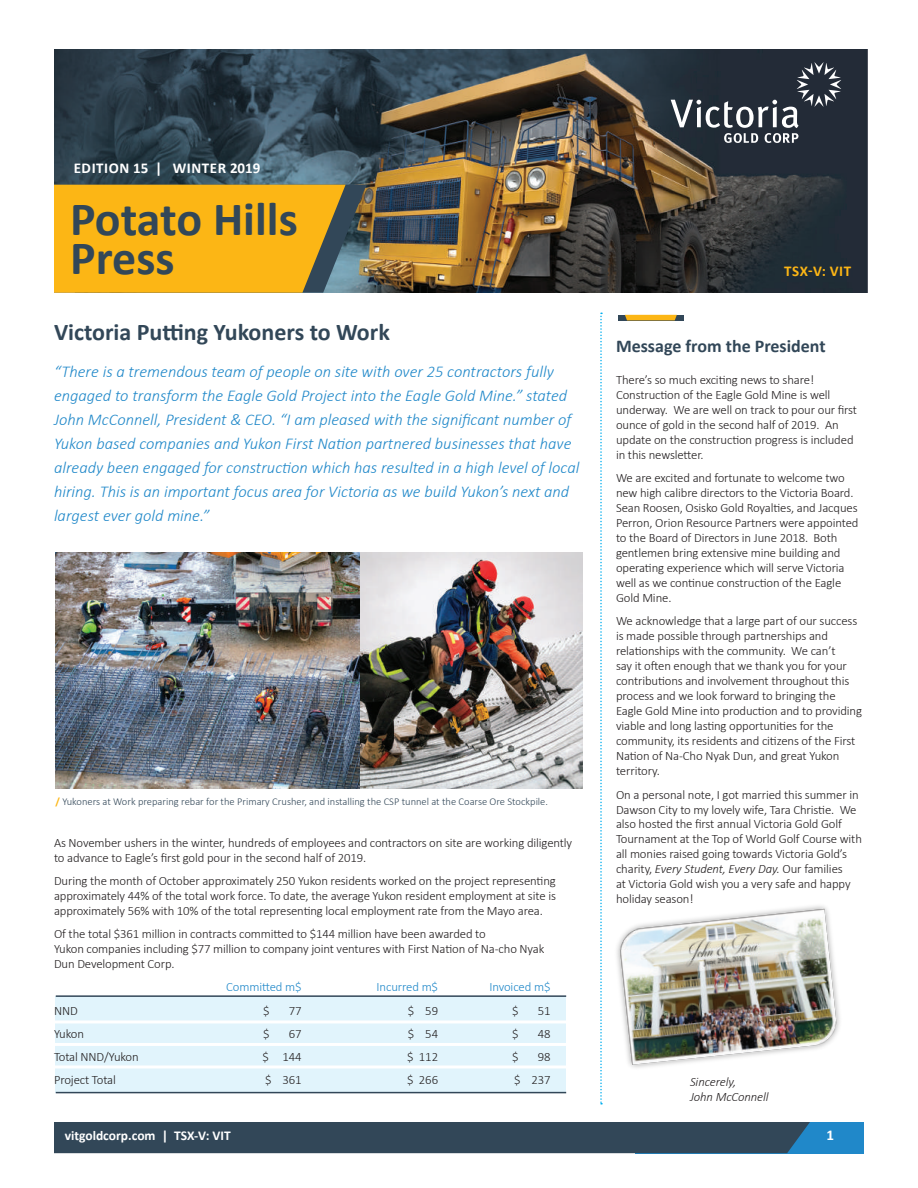
<style>
.page{position:relative;width:918px;height:1188px;background:#fff}
.page>*{position:absolute;margin:0;border:0;box-sizing:border-box;transform-origin:0 0}
.t1{font:700 48px/39px "Calibri";color:#324758}
.t2{font:700 24px "Calibri";color:#324758}
.t3{font:700 18px "Calibri";color:#324758}
.t4{font:italic 300 16.5px/24px "Calibri";color:#2088c9}
.t5{font:700 15px "Calibri";letter-spacing:.04em;color:#fff}
.t6{font:700 15px "Calibri";letter-spacing:.035em;color:#fcb615}
.t7{font:700 13.5px "Calibri";color:#fff}
.t8{font:300 12.75px/15px "Calibri";letter-spacing:-.01em;color:#231f20}
.t9{font:300 12.75px "Calibri";letter-spacing:-.01em;color:#2088c9}
.t10{font:italic 300 12.75px/15px "Calibri";letter-spacing:-.01em;color:#231f20}
.t11{font:300 10.5px "Calibri";color:#324758}
.s1{font-weight:700;color:#fcb615}
.s2{font-style:italic}
</style>
<div class="page">
<div style="left:56px;top:996px;width:510px;height:97px;background:#e1f4fc"></div>
<img style="left:54px;top:49px;width:813px;height:244px">
<svg style="left:54px;top:185px;width:312px;height:108px;background:#e5ab20"></svg>
<svg style="left:671px;top:62px;width:170px;height:81px;background:#3e4650"></svg>
<div style="left:635px;top:1122px;width:229px;height:31px;background:#2088c9"></div>
<div style="left:54px;top:1122px;width:756px;height:31px;background:#324758"></div>
<img style="left:617px;top:906px;width:223px;height:162px">
<div style="left:618px;top:315px;width:66px;height:5px;background:#324758"></div>
<svg style="left:625px;top:315px;width:52px;height:5px"></svg>
<img style="left:56px;top:553px;width:526px;height:235px">
<svg style="left:600px;top:313px;width:2px;height:792px"></svg>
<hr style="left:47px;top:1020px;width:532px;height:3px;background:#fff">
<hr style="left:47px;top:1043px;width:532px;height:3px;background:#fff">
<hr style="left:47px;top:1065px;width:532px;height:3px;background:#fff">
<hr style="left:56px;top:995px;width:510px;height:2px;background:#324758">
<hr style="left:56px;top:1092px;width:510px;height:1px;background:#324758">
<p class="t5" style="left:74px;top:158px;width:188px">EDITION 15 | WINTER 2019</p>
<h1 class="t1" style="left:70px;top:200px;width:229px">Potato Hills<br>Press</h1>
<h2 class="t2" style="left:54px;top:317px;width:337px">Victoria Putting Yukoners to Work</h2>
<p class="t4" style="left:54px;top:359px;width:527px">“There is a tremendous team of people on site with over 25 contractors fully engaged to transform the Eagle Gold Project into the Eagle Gold Mine.” stated John McConnell, President &amp; CEO. “I am pleased with the significant number of Yukon based companies and Yukon First Nation partnered businesses that have already been engaged for construction which has resulted in a high level of local hiring. This is an important focus area for Victoria as we build Yukon’s next and largest ever gold mine.”</p>
<p class="t11" style="left:56px;top:795px;width:494px"><span class="s1">/</span> Yukoners at Work preparing rebar for the Primary Crusher, and installing the CSP tunnel at the Coarse Ore Stockpile.</p>
<p class="t8" style="left:54px;top:834px;width:520px">As November ushers in the winter, hundreds of employees and contractors on site are working diligently to advance to Eagle’s first gold pour in the second half of 2019.</p>
<p class="t8" style="left:54px;top:872px;width:503px;text-align:justify">During the month of October approximately 250 Yukon residents worked on the project representing approximately 44% of the total work force. To date, the average Yukon resident employment at site is approximately 56% with 10% of the total representing local employment rate from the Mayo area.</p>
<p class="t8" style="left:54px;top:926px;width:492px">Of the total $361 million in contracts committed to $144 million have been awarded to<br>Yukon companies including $77 million to company joint ventures with First Nation of Na-cho Nyak<br>Dun Development Corp.</p>
<p class="t9" style="left:226px;top:979px;width:77px">Committed m$</p>
<p class="t9" style="left:377px;top:979px;width:63px">Incurred m$</p>
<p class="t9" style="left:490px;top:979px;width:62px">Invoiced m$</p>
<p class="t8" style="left:54px;top:1002px;width:25px">NND</p>
<p class="t8" style="left:263px;top:1002px;width:8px">$</p>
<p class="t8" style="left:289px;top:1002px;width:14px">77</p>
<p class="t8" style="left:408px;top:1002px;width:32px">$ 59</p>
<p class="t8" style="left:512px;top:1002px;width:8px">$</p>
<p class="t8" style="left:538px;top:1002px;width:14px">51</p>
<p class="t8" style="left:54px;top:1025px;width:31px">Yukon</p>
<p class="t8" style="left:263px;top:1025px;width:8px">$</p>
<p class="t8" style="left:289px;top:1025px;width:14px">67</p>
<p class="t8" style="left:408px;top:1025px;width:32px">$ 54</p>
<p class="t8" style="left:512px;top:1025px;width:8px">$</p>
<p class="t8" style="left:538px;top:1025px;width:14px">48</p>
<p class="t8" style="left:54px;top:1049px;width:86px">Total NND/Yukon</p>
<p class="t8" style="left:262px;top:1049px;width:41px">$ 144</p>
<p class="t8" style="left:407px;top:1049px;width:32px">$ 112</p>
<p class="t8" style="left:512px;top:1049px;width:8px">$</p>
<p class="t8" style="left:538px;top:1049px;width:14px">98</p>
<p class="t8" style="left:54px;top:1072px;width:63px">Project Total</p>
<p class="t8" style="left:265px;top:1072px;width:38px">$ 361</p>
<p class="t8" style="left:407px;top:1072px;width:32px">$ 266</p>
<p class="t8" style="left:514px;top:1072px;width:38px">$ 237</p>
<p class="t6" style="left:784px;top:261px;width:68px">TSX-V: VIT</p>
<h3 class="t3" style="left:616px;top:335px;width:211px">Message from the President</h3>
<p class="t8" style="left:616px;top:372px;width:243px">There’s so much exciting news to share!<br>Construction of the Eagle Gold Mine is well underway. We are well on track to pour our first ounce of gold in the second half of 2019. An update on the construction progress is included in this newsletter.</p>
<p class="t8" style="left:616px;top:470px;width:244px">We are excited and fortunate to welcome two new high calibre directors to the Victoria Board.<br>Sean Roosen, Osisko Gold Royalties, and Jacques Perron, Orion Resource Partners were appointed to the Board of Directors in June 2018. Both gentlemen bring extensive mine building and operating experience which will serve Victoria well as we continue construction of the Eagle Gold Mine.</p>
<p class="t8" style="left:616px;top:613px;width:248px">We acknowledge that a large part of our success is made possible through partnerships and relationships with the community. We can’t<br>say it often enough that we thank you for your contributions and involvement throughout this process and we look forward to bringing the Eagle Gold Mine into production and to providing viable and long lasting opportunities for the community, its residents and citizens of the First Nation of Na-Cho Nyak Dun, and great Yukon territory.</p>
<p class="t8" style="left:616px;top:786px;width:247px">On a personal note, I got married this summer in Dawson City to my lovely wife, Tara Christie. We also hosted the first annual Victoria Gold Golf Tournament at the Top of World Golf Course with all monies raised going towards Victoria Gold’s charity, <span class="s2">Every Student, Every Day.</span> Our families<br>at Victoria Gold wish you a very safe and happy holiday season!</p>
<p class="t10" style="left:690px;top:1074px;width:80px">Sincerely,<br>John McConnell</p>
<p class="t7" style="left:65px;top:1126px;width:168px">vitgoldcorp.com | TSX-V: VIT</p>
<p class="t5" style="left:826px;top:1126px;width:9px">1</p>
</div>
